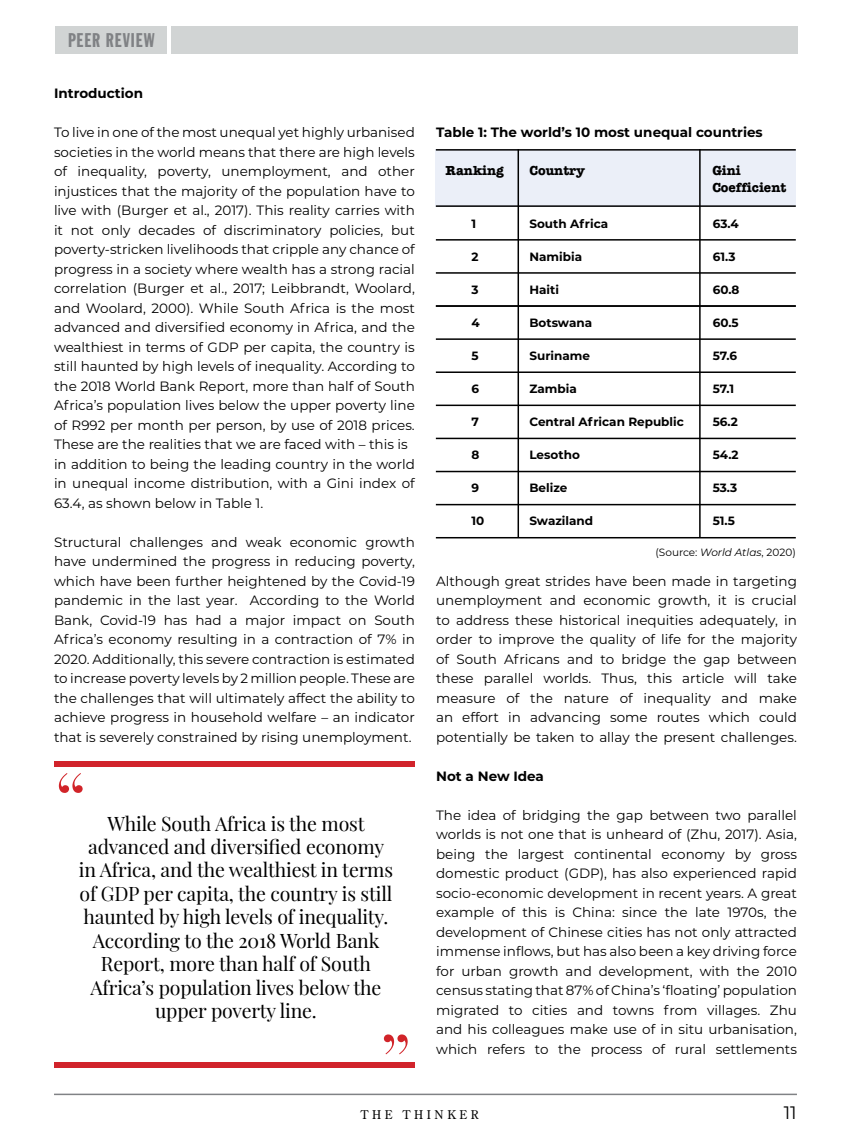
<style>
.page{position:relative;width:851px;height:1148px;background:#fff}
.page>*{position:absolute;margin:0;border:0;box-sizing:border-box;transform-origin:0 0}
.t1{font:19.5px/23.4px "Playfair Display";letter-spacing:-.01em;color:#000;text-align:center}
.t2{font:19.5px "Franklin Gothic Std Extra Cond";letter-spacing:.05em;color:#808285}
.t3{font:18px "Montserrat";color:#000}
.t4{font:13.5px/19.5px "Montserrat";color:#000;text-align:justify}
.t5{font:700 13.5px "Montserrat";color:#000}
.t6{font:700 13.5px/16.2px "American Typewriter";color:#000}
.t7{font:700 12px "Montserrat";color:#000}
.t8{font:12px "Century Old Style Std";letter-spacing:.3em;color:#000}
.t9{font:10.5px "Montserrat";letter-spacing:-.005em;color:#000}
.s1{font-style:italic}
</style>
<div class="page">
<div style="left:55px;top:26px;width:112px;height:28px;background:#d1d4d4"></div>
<hr style="left:54px;top:1093px;width:742px;height:2px;background:#808285">
<div style="left:171px;top:26px;width:626px;height:28px;background:#d1d4d4"></div>
<div style="left:435px;top:149px;width:360px;height:58px;background:#ebeff8"></div>
<hr style="left:436px;top:205px;width:359px;height:2px;background:#000">
<hr style="left:436px;top:239px;width:359px;height:1px;background:#000">
<hr style="left:436px;top:272px;width:359px;height:2px;background:#000">
<hr style="left:436px;top:338px;width:359px;height:2px;background:#000">
<hr style="left:436px;top:371px;width:359px;height:2px;background:#000">
<hr style="left:436px;top:404px;width:359px;height:2px;background:#000">
<hr style="left:436px;top:437px;width:359px;height:2px;background:#000">
<hr style="left:436px;top:471px;width:359px;height:1px;background:#000">
<hr style="left:436px;top:504px;width:359px;height:1px;background:#000">
<hr style="left:436px;top:537px;width:359px;height:1px;background:#000">
<hr style="left:436px;top:305px;width:359px;height:2px;background:#000">
<hr style="left:436px;top:149px;width:359px;height:2px;background:#000">
<hr style="left:517px;top:149px;width:2px;height:388px;background:#000">
<hr style="left:699px;top:149px;width:1px;height:388px;background:#000">
<div style="left:54px;top:761px;width:361px;height:6px;background:#d1232b"></div>
<div style="left:54px;top:1061px;width:361px;height:6px;background:#d1232b"></div>
<svg style="left:59px;top:773px;width:24px;height:20px"></svg>
<svg style="left:384px;top:1034px;width:23px;height:20px"></svg>
<h1 class="t2" style="left:68px;top:30px;width:88px">PEER REVIEW</h1>
<p class="t5" style="left:54px;top:84px;width:90px">Introduction</p>
<p class="t4" style="left:54px;top:122px;width:362px;text-align:left">To live in one of the most unequal yet highly urbanised societies in the world means that there are high levels of inequality, poverty, unemployment, and other injustices that the majority of the population have to live with (Burger et al., 2017). This reality carries with it not only decades of discriminatory policies, but poverty-stricken livelihoods that cripple any chance of progress in a society where wealth has a strong racial correlation (Burger et al., 2017; Leibbrandt, Woolard, and Woolard, 2000). While South Africa is the most advanced and diversified economy in Africa, and the wealthiest in terms of GDP per capita, the country is still haunted by high levels of inequality. According to the 2018 World Bank Report, more than half of South Africa’s population lives below the upper poverty line of R992 per month per person, by use of 2018 prices.<br>These are the realities that we are faced with – this is in addition to being the leading country in the world in unequal income distribution, with a Gini index of 63.4, as shown below in Table 1.</p>
<p class="t4" style="left:54px;top:531px;width:362px">Structural challenges and weak economic growth have undermined the progress in reducing poverty, which have been further heightened by the Covid-19 pandemic in the last year. According to the World Bank, Covid-19 has had a major impact on South Africa’s economy resulting in a contraction of 7% in 2020. Additionally, this severe contraction is estimated to increase poverty levels by 2 million people. These are the challenges that will ultimately affect the ability to achieve progress in household welfare – an indicator that is severely constrained by rising unemployment.</p>
<p class="t1" style="left:79px;top:810px;width:316px">While South Africa is the most advanced and diversified economy in Africa, and the wealthiest in terms of GDP per capita, the country is still haunted by high levels of inequality.<br>According to the 2018 World Bank<br>Report, more than half of South<br>Africa’s population lives below the upper poverty line.</p>
<p class="t5" style="left:436px;top:123px;width:328px">Table 1: The world’s 10 most unequal countries</p>
<p class="t6" style="left:445px;top:162px;width:60px">Ranking</p>
<p class="t6" style="left:712px;top:162px;width:75px">Gini<br>Coefficient</p>
<p class="t6" style="left:529px;top:162px;width:57px">Country</p>
<p class="t7" style="left:471px;top:214px;width:6px">1</p>
<p class="t7" style="left:471px;top:247px;width:9px">2</p>
<p class="t7" style="left:471px;top:280px;width:9px">3</p>
<p class="t7" style="left:471px;top:313px;width:10px">4</p>
<p class="t7" style="left:471px;top:346px;width:9px">5</p>
<p class="t7" style="left:471px;top:379px;width:9px">6</p>
<p class="t7" style="left:471px;top:412px;width:9px">7</p>
<p class="t7" style="left:471px;top:445px;width:9px">8</p>
<p class="t7" style="left:471px;top:478px;width:9px">9</p>
<p class="t7" style="left:471px;top:511px;width:14px">10</p>
<p class="t7" style="left:529px;top:215px;width:80px">South Africa</p>
<p class="t7" style="left:529px;top:248px;width:54px">Namibia</p>
<p class="t7" style="left:529px;top:281px;width:31px">Haiti</p>
<p class="t7" style="left:529px;top:314px;width:64px">Botswana</p>
<p class="t7" style="left:529px;top:347px;width:62px">Suriname</p>
<p class="t7" style="left:529px;top:380px;width:49px">Zambia</p>
<p class="t7" style="left:529px;top:413px;width:156px">Central African Republic</p>
<p class="t7" style="left:529px;top:446px;width:52px">Lesotho</p>
<p class="t7" style="left:529px;top:479px;width:39px">Belize</p>
<p class="t7" style="left:529px;top:512px;width:65px">Swaziland</p>
<p class="t7" style="left:712px;top:215px;width:28px">63.4</p>
<p class="t7" style="left:712px;top:248px;width:24px">61.3</p>
<p class="t7" style="left:712px;top:281px;width:28px">60.8</p>
<p class="t7" style="left:712px;top:314px;width:27px">60.5</p>
<p class="t7" style="left:712px;top:347px;width:26px">57.6</p>
<p class="t7" style="left:712px;top:380px;width:23px">57.1</p>
<p class="t7" style="left:712px;top:413px;width:27px">56.2</p>
<p class="t7" style="left:712px;top:446px;width:27px">54.2</p>
<p class="t7" style="left:712px;top:479px;width:26px">53.3</p>
<p class="t7" style="left:712px;top:512px;width:24px">51.5</p>
<p class="t9" style="left:655px;top:545px;width:142px">(Source: <span class="s1">World Atlas</span>, 2020)</p>
<p class="t4" style="left:436px;top:571px;width:362px">Although great strides have been made in targeting unemployment and economic growth, it is crucial to address these historical inequities adequately, in order to improve the quality of life for the majority of South Africans and to bridge the gap between these parallel worlds. Thus, this article will take measure of the nature of inequality and make an effort in advancing some routes which could potentially be taken to allay the present challenges.</p>
<p class="t5" style="left:436px;top:766px;width:109px">Not a New Idea</p>
<p class="t4" style="left:436px;top:805px;width:362px">The idea of bridging the gap between two parallel worlds is not one that is unheard of (Zhu, 2017). Asia, being the largest continental economy by gross domestic product (GDP), has also experienced rapid socio-economic development in recent years. A great example of this is China: since the late 1970s, the development of Chinese cities has not only attracted immense inflows, but has also been a key driving force for urban growth and development, with the 2010 census stating that 87% of China’s ‘floating’ population migrated to cities and towns from villages. Zhu and his colleagues make use of in situ urbanisation, which refers to the process of rural settlements</p>
<p class="t8" style="left:361px;top:1107px;width:119px">THE THINKER</p>
<h2 class="t3" style="left:783px;top:1100px;width:14px">11</h2>
</div>
